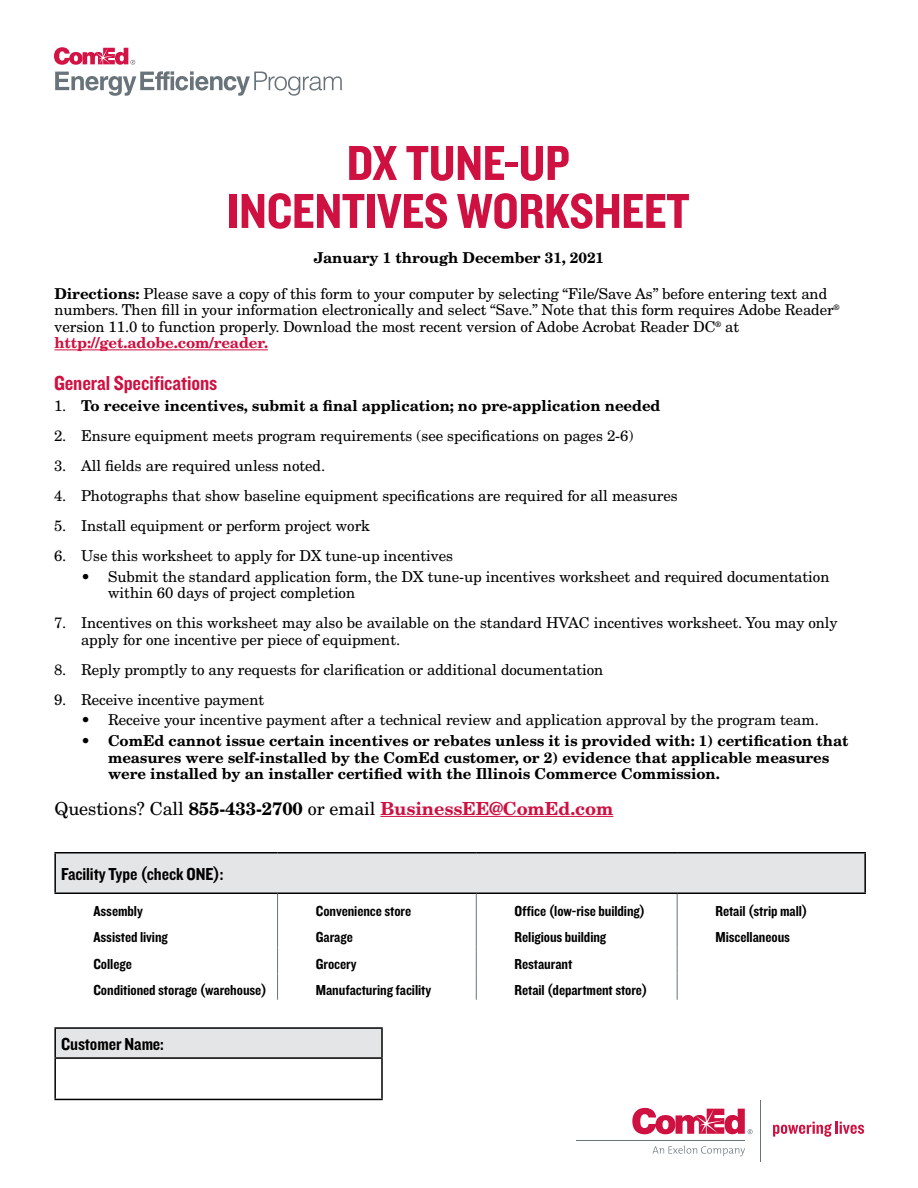
<style>
.page{position:relative;width:918px;height:1188px;background:#fff}
.page>*{position:absolute;margin:0;border:0;box-sizing:border-box;transform-origin:0 0}
.Header_1{font:51px "Knockout 50 Welterweight";letter-spacing:-.005em;color:#ce1141}
.Header_2{font:21px "Knockout 50 Welterweight";letter-spacing:-.005em;color:#ce1141}
.Body{font:18px "New Century Schlbk LT Std";letter-spacing:-.005em;color:#000}
.Table_Head_Left{font:18px "Knockout 50 Welterweight";letter-spacing:-.005em;color:#000}
.Table_Footer{font:15px/16.5px "New Century Schlbk LT Std";letter-spacing:-.005em;color:#000}
.Body_Bold_Centered{font:700 15px/16.5px "New Century Schlbk LT Std";letter-spacing:-.005em;color:#000}
.Table_Rows{font:15px "Knockout 50 Welterweight";letter-spacing:-.005em;color:#000}
.s1{font-weight:700}
.s2{font-weight:700;color:#ce1141}
.s3{font-weight:400}
</style>
<div class="page">
<svg style="left:652px;top:1146px;width:93px;height:10px"></svg>
<hr style="left:576px;top:1140px;width:169px;height:1px;background:#68737a">
<hr style="left:760px;top:1100px;width:1px;height:62px;background:#68737a">
<svg style="left:632px;top:1108px;width:121px;height:26px"></svg>
<svg style="left:773px;top:1121px;width:91px;height:16px"></svg>
<svg style="left:55px;top:71px;width:287px;height:25px"></svg>
<svg style="left:54px;top:47px;width:81px;height:18px"></svg>
<hr style="left:54px;top:349px;width:214px;height:1px;background:#ce1141">
<hr style="left:380px;top:816px;width:233px;height:1px;background:#ce1141">
<div style="left:55px;top:853px;width:810px;height:40px;background:#e4e5e6"></div>
<svg style="left:277px;top:894px;width:1px;height:106px"></svg>
<svg style="left:476px;top:894px;width:1px;height:106px"></svg>
<svg style="left:677px;top:894px;width:1px;height:106px"></svg>
<hr style="left:54px;top:852px;width:224px;height:1px;background:#000">
<hr style="left:54px;top:853px;width:2px;height:39px;background:#000">
<hr style="left:278px;top:852px;width:198px;height:1px;background:#000">
<hr style="left:476px;top:852px;width:201px;height:1px;background:#000">
<hr style="left:677px;top:852px;width:189px;height:1px;background:#000">
<hr style="left:864px;top:853px;width:2px;height:39px;background:#000">
<hr style="left:54px;top:892px;width:224px;height:2px;background:#000">
<hr style="left:278px;top:892px;width:198px;height:2px;background:#000">
<hr style="left:476px;top:892px;width:201px;height:2px;background:#000">
<hr style="left:677px;top:892px;width:189px;height:2px;background:#000">
<div style="left:55px;top:1028px;width:327px;height:30px;background:#e4e5e6"></div>
<hr style="left:54px;top:1027px;width:329px;height:2px;background:#000">
<hr style="left:54px;top:1029px;width:2px;height:28px;background:#000">
<hr style="left:381px;top:1029px;width:2px;height:28px;background:#000">
<hr style="left:54px;top:1057px;width:329px;height:2px;background:#000">
<hr style="left:54px;top:1059px;width:2px;height:40px;background:#000">
<hr style="left:381px;top:1059px;width:2px;height:40px;background:#000">
<hr style="left:54px;top:1099px;width:329px;height:1px;background:#000">
<h1 class="Header_1" style="left:347px;top:129px;width:225px">DX TUNE-UP</h1>
<h1 class="Header_1" style="left:227px;top:177px;width:464px">INCENTIVES WORKSHEET</h1>
<p class="Body_Bold_Centered" style="left:314px;top:249px;width:292px">January 1 through December 31, 2021</p>
<p class="Table_Footer" style="left:54px;top:285px;width:786px"><span class="s1">Directions:</span> Please save a copy of this form to your computer by selecting “File/Save As” before entering text and numbers. Then fill in your information electronically and select “Save.” Note that this form requires Adobe Reader<sup>® </sup>version 11.0 to function properly. Download the most recent version of Adobe Acrobat Reader DC<sup>®</sup> at <span class="s2">http://get.adobe.com/reader.</span></p>
<h2 class="Header_2" style="left:54px;top:369px;width:165px">General Specifications</h2>
<p class="Body_Bold_Centered" style="left:54px;top:397px;width:608px"><span class="s3">1.</span> To receive incentives, submit a final application; no pre-application needed</p>
<p class="Table_Footer" style="left:54px;top:427px;width:581px">2. Ensure equipment meets program requirements (see specifications on pages 2-6)</p>
<p class="Table_Footer" style="left:54px;top:457px;width:273px">3. All fields are required unless noted.</p>
<p class="Table_Footer" style="left:54px;top:487px;width:625px">4. Photographs that show baseline equipment specifications are required for all measures</p>
<p class="Table_Footer" style="left:54px;top:517px;width:318px">5. Install equipment or perform project work</p>
<p class="Table_Footer" style="left:54px;top:547px;width:401px">6. Use this worksheet to apply for DX tune-up incentives</p>
<p class="Table_Footer" style="left:108px;top:568px;width:723px;text-indent:-27px"><span class="s1">•</span> Submit the standard application form, the DX tune-up incentives worksheet and required documentation within 60 days of project completion</p>
<p class="Table_Footer" style="left:81px;top:614px;width:758px;text-indent:-27px">7. Incentives on this worksheet may also be available on the standard HVAC incentives worksheet. You may only apply for one incentive per piece of equipment.</p>
<p class="Table_Footer" style="left:54px;top:661px;width:551px">8. Reply promptly to any requests for clarification or additional documentation</p>
<p class="Table_Footer" style="left:54px;top:691px;width:212px">9. Receive incentive payment</p>
<p class="Table_Footer" style="left:81px;top:712px;width:739px"><span class="s1">•</span> Receive your incentive payment after a technical review and application approval by the program team.</p>
<p class="Body_Bold_Centered" style="left:108px;top:732px;width:742px;text-indent:-27px">• ComEd cannot issue certain incentives or rebates unless it is provided with: 1) certification that measures were self-installed by the ComEd customer, or 2) evidence that applicable measures were installed by an installer certified with the Illinois Commerce Commission.</p>
<p class="Body" style="left:54px;top:797px;width:560px">Questions? Call <span class="s1">855-433-2700</span> or email <span class="s2">BusinessEE@ComEd.com</span></p>
<p class="Table_Head_Left" style="left:61px;top:862px;width:164px">Facility Type (check ONE):</p>
<p class="Table_Rows" style="left:93px;top:901px;width:51px">Assembly</p>
<p class="Table_Rows" style="left:316px;top:901px;width:97px">Convenience store</p>
<p class="Table_Rows" style="left:515px;top:901px;width:132px">Office (low-rise building)</p>
<p class="Table_Rows" style="left:715px;top:901px;width:94px">Retail (strip mall)</p>
<p class="Table_Rows" style="left:93px;top:927px;width:76px">Assisted living</p>
<p class="Table_Rows" style="left:316px;top:927px;width:38px">Garage</p>
<p class="Table_Rows" style="left:515px;top:927px;width:93px">Religious building</p>
<p class="Table_Rows" style="left:715px;top:927px;width:76px">Miscellaneous</p>
<p class="Table_Rows" style="left:93px;top:954px;width:40px">College</p>
<p class="Table_Rows" style="left:316px;top:954px;width:42px">Grocery</p>
<p class="Table_Rows" style="left:515px;top:954px;width:59px">Restaurant</p>
<p class="Table_Rows" style="left:93px;top:980px;width:175px">Conditioned storage (warehouse)</p>
<p class="Table_Rows" style="left:316px;top:980px;width:117px">Manufacturing facility</p>
<p class="Table_Rows" style="left:515px;top:980px;width:134px">Retail (department store)</p>
<p class="Table_Head_Left" style="left:61px;top:1032px;width:104px">Customer Name:</p>
</div>
